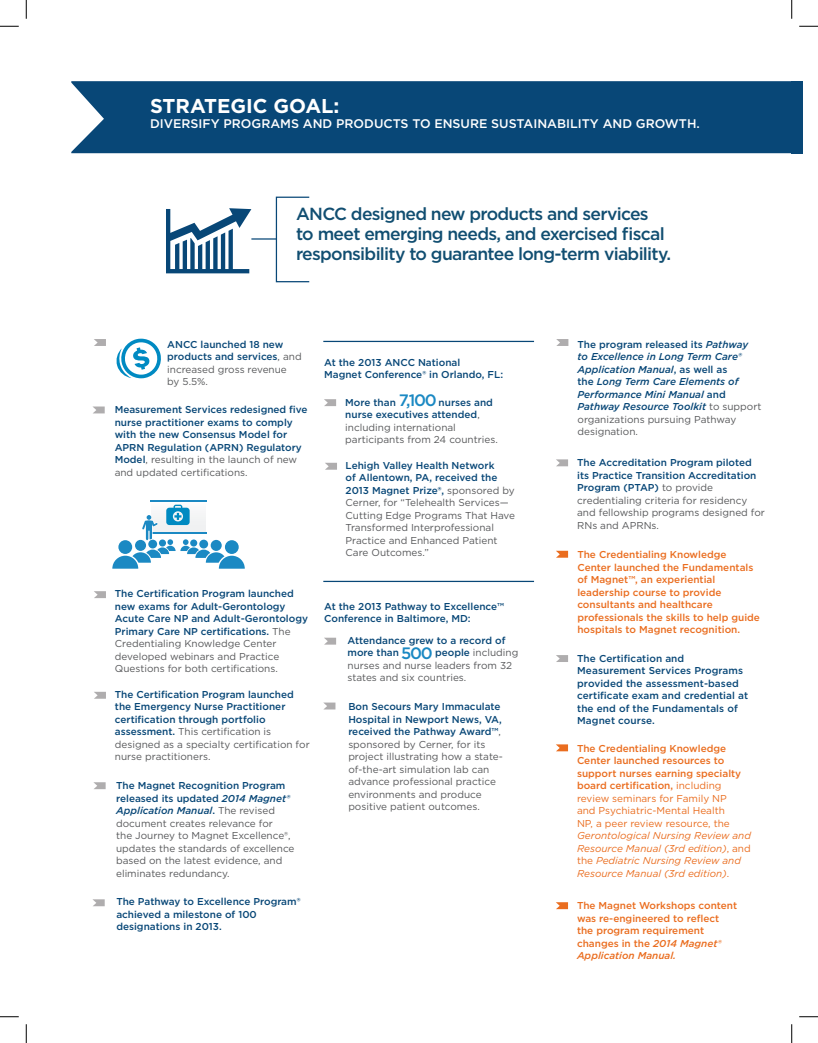
<style>
.page{position:relative;width:818px;height:1043px;background:#fff}
.page>*{position:absolute;margin:0;border:0;box-sizing:border-box;transform-origin:0 0}
.t1{font:700 20px "Gotham";color:#fff}
.t2{font:500 17.5px/20px "Gotham";letter-spacing:-.04em;color:#114e71}
.t3{font:500 16.5px "Gotham";color:#1b89c3}
.t4{font:500 12.5px "Gotham";color:#fff}
.t5{font:500 10px/12.5px "Gotham";color:#084777}
.t6{font:10px/12.5px "Gotham";color:#57585a}
.t7{font:500 10px/12.5px "Gotham";color:#ea6d1f}
.t8{font:italic 10px/12.5px "Gotham";color:#ea6d1f}
.t9{font:italic 500 10px/12.5px "Gotham";color:#084777}
.s1{font-weight:400;color:#57585a}
.s2{font-weight:500;color:#084777}
.s3{font-weight:500;font-style:italic;color:#084777}
.s4{font-weight:500;font-size:16.5px;color:#1b89c3}
.s5{font-weight:700;color:#084777}
.s6{font-style:normal}
.s7{font-weight:400;font-style:normal;color:#57585a}
.s8{font-weight:500;font-style:normal}
.s9{font-style:italic}
</style>
<div class="page">
<svg style="left:556px;top:744px;width:12px;height:7px"></svg>
<div style="left:71px;top:81px;width:720px;height:72px;background:#084777"></div>
<svg style="left:166px;top:208px;width:85px;height:65px"></svg>
<div style="left:276px;top:197px;width:34px;height:85px;border:1px solid #084777"></div>
<hr style="left:251px;top:238px;width:26px;height:2px;background:#084777">
<svg style="left:94px;top:339px;width:12px;height:7px"></svg>
<svg style="left:92px;top:406px;width:13px;height:7px"></svg>
<svg style="left:94px;top:591px;width:12px;height:7px"></svg>
<svg style="left:94px;top:691px;width:12px;height:7px"></svg>
<svg style="left:93px;top:782px;width:13px;height:7px"></svg>
<svg style="left:92px;top:899px;width:13px;height:7px"></svg>
<svg style="left:556px;top:339px;width:12px;height:7px"></svg>
<svg style="left:556px;top:459px;width:12px;height:7px"></svg>
<svg style="left:556px;top:655px;width:12px;height:7px"></svg>
<svg style="left:556px;top:551px;width:12px;height:6px"></svg>
<svg style="left:556px;top:902px;width:12px;height:7px"></svg>
<svg style="left:116px;top:339px;width:45px;height:39px"></svg>
<svg style="left:112px;top:500px;width:133px;height:69px"></svg>
<svg style="left:325px;top:463px;width:12px;height:6px"></svg>
<svg style="left:324px;top:637px;width:12px;height:7px"></svg>
<svg style="left:323px;top:702px;width:12px;height:7px"></svg>
<svg style="left:324px;top:399px;width:12px;height:7px"></svg>
<hr style="left:323px;top:581px;width:211px;height:1px;background:#084777">
<hr style="left:323px;top:341px;width:211px;height:1px;background:#084777">
<div style="left:791px;top:81px;width:11px;height:72px;background:#084777"></div>
<svg style="left:0;top:25px;width:19px;height:2px"></svg>
<svg style="left:799px;top:25px;width:19px;height:2px"></svg>
<svg style="left:0;top:1016px;width:19px;height:1px"></svg>
<svg style="left:799px;top:1016px;width:19px;height:1px"></svg>
<svg style="left:25px;top:0;width:2px;height:19px"></svg>
<svg style="left:25px;top:1024px;width:2px;height:18px"></svg>
<svg style="left:791px;top:0;width:1px;height:19px"></svg>
<svg style="left:791px;top:1024px;width:1px;height:18px"></svg>
<p class="t1" style="left:150px;top:93px;width:191px">STRATEGIC GOAL:</p>
<p class="t4" style="left:150px;top:115px;width:551px">DIVERSIFY PROGRAMS AND PRODUCTS TO ENSURE SUSTAINABILITY AND GROWTH.</p>
<p class="t2" style="left:296px;top:203px;width:376px">ANCC designed new products and services<br>to meet emerging needs, and exercised fiscal responsibility to guarantee long-term viability.</p>
<p class="t5" style="left:167px;top:337px;width:136px">ANCC launched 18 new products and services<span class="s1">, and increased gross revenue by 5.5%.</span></p>
<p class="t5" style="left:115px;top:403px;width:194px">Measurement Services redesigned five nurse practitioner exams to comply with the new Consensus Model for APRN Regulation (APRN) Regulatory Model<span class="s1">, resulting in the launch of new and updated certifications.</span></p>
<p class="t5" style="left:115px;top:587px;width:195px">The Certification Program launched new exams for Adult-Gerontology Acute Care NP and Adult-Gerontology Primary Care NP certifications. <span class="s1">The Credentialing Knowledge Center developed webinars and Practice Questions for both certifications.</span></p>
<p class="t5" style="left:115px;top:688px;width:196px">The Certification Program launched the Emergency Nurse Practitioner certification through portfolio assessment. <span class="s1">This certification is designed as a specialty certification for nurse practitioners.</span></p>
<p class="t6" style="left:116px;top:779px;width:180px"><span class="s2">The Magnet Recognition Program released its updated</span> <span class="s3">2014 Magnet®<br>Application Manual</span><span class="s2">.</span> The revised document creates relevance for<br>the Journey to Magnet Excellence®, updates the standards of excellence based on the latest evidence, and eliminates redundancy.</p>
<p class="t5" style="left:116px;top:895px;width:186px">The Pathway to Excellence Program® achieved a milestone of 100 designations in 2013.</p>
<p class="t5" style="left:324px;top:356px;width:138px">At the 2013 ANCC National</p>
<p class="t5" style="left:324px;top:368px;width:180px">Magnet Conference® in Orlando, FL:</p>
<p class="t6" style="left:345px;top:395px;width:154px"><span class="s2">More than</span> <span class="s4">7,100</span> <span class="s2">nurses and nurse executives attended</span>, including international participants from 24 countries.</p>
<p class="t6" style="left:345px;top:458px;width:171px"><span class="s2">Lehigh Valley Health Network<br>of Allentown, PA, received the<br>2013 Magnet Prize</span><span class="s5">®</span><span class="s2">,</span> sponsored by<br>Cerner, for “Telehealth Services—<br>Cutting Edge Programs That Have<br>Transformed Interprofessional<br>Practice and Enhanced Patient<br>Care Outcomes.”</p>
<p class="t5" style="left:324px;top:600px;width:181px">At the 2013 Pathway to Excellence™<br>Conference in Baltimore, MD:</p>
<p class="t5" style="left:347px;top:634px;width:159px">Attendance grew to a record of more than</p>
<p class="t3" style="left:401px;top:642px;width:33px">500</p>
<p class="t6" style="left:347px;top:646px;width:172px;text-indent:87px"><span class="s2">people</span> including nurses and nurse leaders from 32 states and six countries.</p>
<p class="t6" style="left:348px;top:700px;width:156px"><span class="s2">Bon Secours Mary Immaculate<br>Hospital in Newport News, VA, received the Pathway Award™</span>, sponsored by Cerner, for its project illustrating how a state&shy;of-the-art simulation lab can advance professional practice environments and produce positive patient outcomes.</p>
<p class="t9" style="left:577px;top:337px;width:185px"><span class="s6">The program released its</span> Pathway<br>to Excellence in Long Term Care®<br>Application Manual<span class="s6">, as well as<br>the</span> Long Term Care Elements of<br>Performance Mini Manual <span class="s6">and<br></span>Pathway Resource Toolkit <span class="s7">to support organizations pursuing Pathway designation.</span></p>
<p class="t6" style="left:577px;top:456px;width:189px"><span class="s2">The Accreditation Program piloted its Practice Transition Accreditation<br>Program (PTAP)</span> to provide credentialing criteria for residency and fellowship programs designed for<br>RNs and APRNs.</p>
<p class="t7" style="left:577px;top:548px;width:184px">The Credentialing Knowledge<br>Center launched the Fundamentals of Magnet™, an experiential leadership course to provide consultants and healthcare professionals the skills to help guide hospitals to Magnet recognition.</p>
<p class="t5" style="left:577px;top:652px;width:172px">The Certification and<br>Measurement Services Programs provided the assessment-based certificate exam and credential at the end of the Fundamentals of<br>Magnet course.</p>
<p class="t8" style="left:577px;top:741px;width:175px"><span class="s8">The Credentialing Knowledge<br>Center launched resources to support nurses earning specialty board certification,</span> <span class="s6">including review seminars for Family NP<br>and Psychiatric-Mental Health<br>NP, a peer review resource, the<br></span>Gerontological Nursing Review and<br>Resource Manual (3rd edition)<span class="s6">, and the</span> Pediatric Nursing Review and<br>Resource Manual (3rd edition)<span class="s6">.</span></p>
<p class="t7" style="left:577px;top:899px;width:162px">The Magnet Workshops content was re-engineered to reflect the program requirement changes in the <span class="s9">2014 Magnet®<br>Application Manual.</span></p>
</div>
